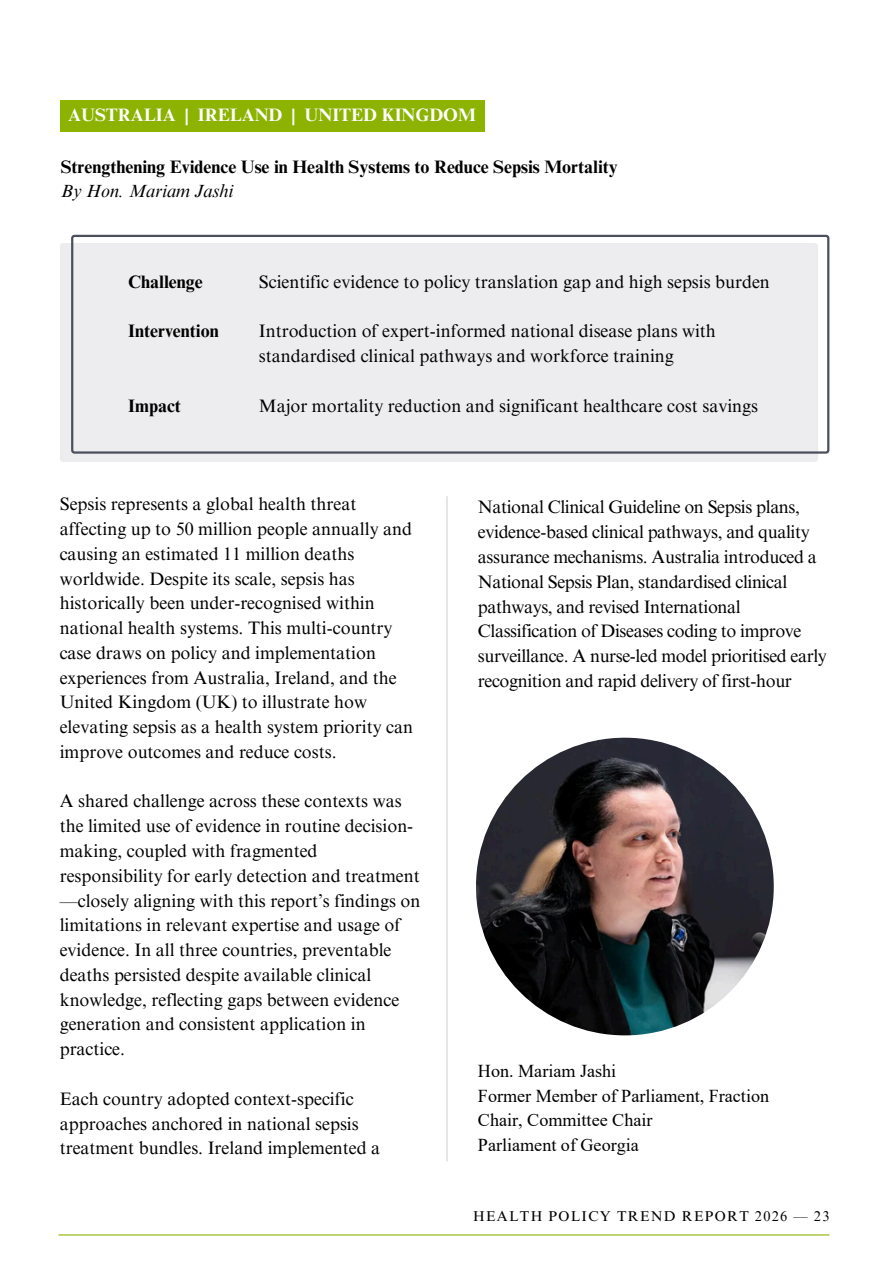
<style>
.page{position:relative;width:894px;height:1264px;background:#fff}
.page>*{position:absolute;margin:0;border:0;box-sizing:border-box;transform-origin:0 0}
.t1{font:18.15px/24.8px "Times New Roman";color:#000}
.t2{font:18px/24.8px "Times NRMT Pro";color:#000}
.t3{font:18px/24.8px "Times NRMT Pro";letter-spacing:-.02em;color:#000}
.t4{font:700 18px "Times NRMT Pro";color:#000}
.t5{font:700 18px "Times NRMT Pro";color:#fff}
.t6{font:italic 18px "Times NRMT Pro";color:#000}
.t7{font:14.25px "Times NRMT Pro";letter-spacing:.09em;color:#000}
</style>
<div class="page">
<hr style="left:58px;top:1234px;width:771px;height:1px;background:#8bb300">
<hr style="left:446px;top:496px;width:1px;height:665px;background:#d5d3cb">
<div style="left:60px;top:243px;width:757px;height:219px;background:#ededef"></div>
<svg style="left:71px;top:235px;width:757px;height:218px"></svg>
<div style="left:60px;top:100px;width:424px;height:32px;background:#8bb300"></div>
<img style="left:476px;top:737px;width:297px;height:298px">
<p class="t5" style="left:68px;top:109px;width:409px">AUSTRALIA | IRELAND | UNITED KINGDOM</p>
<p class="t4" style="left:61px;top:160px;width:558px">Strengthening Evidence Use in Health Systems to Reduce Sepsis Mortality</p>
<p class="t6" style="left:61px;top:184px;width:174px">By Hon. Mariam Jashi</p>
<p class="t4" style="left:128px;top:275px;width:76px">Challenge</p>
<p class="t4" style="left:128px;top:324px;width:92px">Intervention</p>
<p class="t4" style="left:128px;top:398px;width:54px">Impact</p>
<p class="t2" style="left:259px;top:271px;width:512px">Scientific evidence to policy translation gap and high sepsis burden</p>
<p class="t2" style="left:259px;top:321px;width:458px">Introduction of expert-informed national disease plans with standardised clinical pathways and workforce training</p>
<p class="t2" style="left:259px;top:395px;width:500px">Major mortality reduction and significant healthcare cost savings</p>
<p class="t2" style="left:60px;top:494px;width:354px">Sepsis represents a global health threat affecting up to 50 million people annually and causing an estimated 11 million deaths worldwide. Despite its scale, sepsis has historically been under-recognised within national health systems. This multi-country case draws on policy and implementation experiences from Australia, Ireland, and the United Kingdom (UK) to illustrate how elevating sepsis as a health system priority can improve outcomes and reduce costs.</p>
<p class="t2" style="left:60px;top:791px;width:362px">A shared challenge across these contexts was the limited use of evidence in routine decision&shy;making, coupled with fragmented responsibility for early detection and treatment —closely aligning with this report’s findings on limitations in relevant expertise and usage of evidence. In all three countries, preventable deaths persisted despite available clinical knowledge, reflecting gaps between evidence generation and consistent application in practice.</p>
<p class="t2" style="left:60px;top:1088px;width:322px">Each country adopted context-specific approaches anchored in national sepsis treatment bundles. Ireland implemented a</p>
<p class="t3" style="left:478px;top:497px;width:350px">National Clinical Guideline on Sepsis plans, evidence-based clinical pathways, and quality assurance mechanisms. Australia introduced a National Sepsis Plan, standardised clinical pathways, and revised International Classification of Diseases coding to improve surveillance. A nurse-led model prioritised early recognition and rapid delivery of first-hour</p>
<p class="t1" style="left:478px;top:1058px;width:292px">Hon. Mariam Jashi<br>Former Member of Parliament, Fraction<br>Chair, Committee Chair<br>Parliament of Georgia</p>
<p class="t7" style="left:473px;top:1210px;width:358px">HEALTH POLICY TREND REPORT 2026 — 23</p>
</div>
